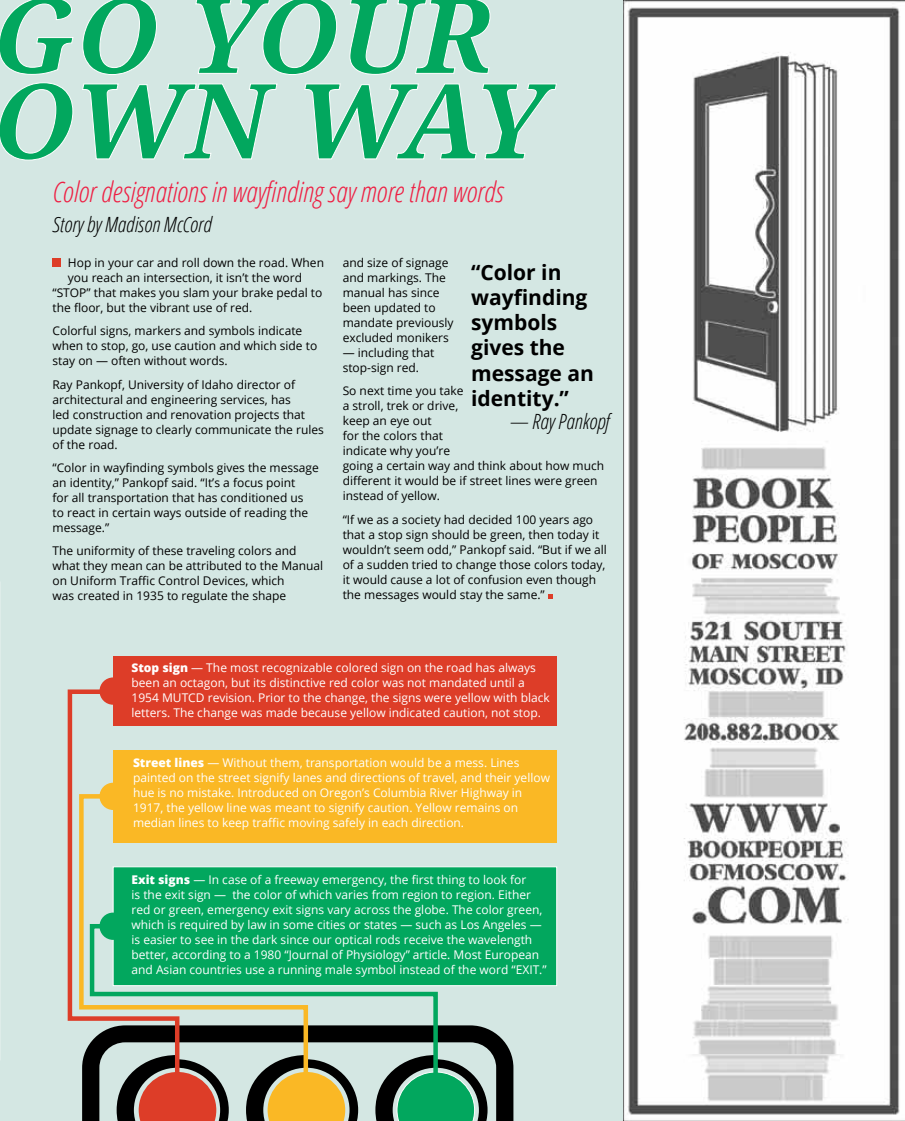
<style>
.page{position:relative;width:905px;height:1121px;background:#fff}
.page>*{position:absolute;margin:0;border:0;box-sizing:border-box;transform-origin:0 0}
.t1{font:italic 700 105px/85.5px "Droid Serif";letter-spacing:-.01em;color:#02a75e}
.t2{font:italic 300 condensed 28.35px "Open Sans";color:#ee1f43}
.t3{font:700 21px/25.2px "Open Sans";color:#000}
.t4{font:italic 300 condensed 21px "Open Sans";color:#000}
.t5{font:12px/15px "Open Sans";color:#000}
.t6{font:12px/15px "Open Sans";color:#fff}
.s1{font-weight:800}
</style>
<div class="page">
<div style="left:0;top:0;width:624px;height:1120px;background:#d4e7e3"></div>
<svg style="left:1px;top:0;width:72px;height:75px"></svg>
<svg style="left:82px;top:0;width:75px;height:75px"></svg>
<svg style="left:195px;top:0;width:142px;height:75px"></svg>
<svg style="left:349px;top:0;width:141px;height:75px"></svg>
<svg style="left:1px;top:82px;width:72px;height:78px"></svg>
<svg style="left:82px;top:83px;width:195px;height:76px"></svg>
<svg style="left:304px;top:83px;width:172px;height:76px"></svg>
<svg style="left:482px;top:84px;width:75px;height:75px"></svg>
<div style="left:52px;top:258px;width:9px;height:8px;background:#dd3d28"></div>
<svg style="left:548px;top:594px;width:5px;height:4px"></svg>
<img style="left:0;top:31px;width:1px;height:112px">
<div style="left:113px;top:866px;width:444px;height:119px;background:#02a75e;border:1px solid #fff"></div>
<div style="left:113px;top:750px;width:443px;height:92px;background:#fab825"></div>
<div style="left:113px;top:656px;width:443px;height:70px;background:#dd3d28"></div>
<svg style="left:82px;top:1025px;width:431px;height:95px;fill:#000"></svg>
<svg style="left:246px;top:1110px;width:112px;height:10px"></svg>
<svg style="left:375px;top:1055px;width:112px;height:65px"></svg>
<svg style="left:117px;top:1110px;width:112px;height:10px"></svg>
<div style="left:99px;top:677px;width:28px;height:27px;background:#dd3d28;border-radius:50%"></div>
<svg style="left:310px;top:983px;width:130px;height:127px"></svg>
<svg style="left:182px;top:842px;width:128px;height:268px"></svg>
<svg style="left:67px;top:687px;width:115px;height:427px"></svg>
<img style="left:623px;top:0;width:281px;height:1120px">
<h1 class="t1" style="left:-8px;top:-6px;width:555px">GO YOUR<br>OWN WAY</h1>
<h2 class="t2" style="left:52px;top:173px;width:452px">Color designations in wayfinding say more than words</h2>
<h3 class="t4" style="left:52px;top:210px;width:160px">Story by Madison McCord</h3>
<p class="t5" style="left:68px;top:255px;width:257px">Hop in your car and roll down the road. When</p>
<p class="t5" style="left:68px;top:270px;width:236px">you reach an intersection, it isn’t the word</p>
<p class="t5" style="left:53px;top:285px;width:271px">“STOP” that makes you slam your brake pedal to</p>
<p class="t5" style="left:53px;top:300px;width:201px">the floor, but the vibrant use of red.</p>
<p class="t5" style="left:53px;top:323px;width:266px">Colorful signs, markers and symbols indicate when to stop, go, use caution and which side to stay on — often without words.</p>
<p class="t5" style="left:53px;top:376px;width:273px">Ray Pankopf, University of Idaho director of architectural and engineering services, has<br>led construction and renovation projects that update signage to clearly communicate the rules of the road.</p>
<p class="t5" style="left:53px;top:459px;width:268px">“Color in wayfinding symbols gives the message an identity,” Pankopf said. “It’s a focus point<br>for all transportation that has conditioned us<br>to react in certain ways outside of reading the message.”  </p>
<p class="t5" style="left:53px;top:543px;width:272px">The uniformity of these traveling colors and what they mean can be attributed to the Manual on Uniform Traffic Control Devices, which<br>was created in 1935 to regulate the shape</p>
<p class="t5" style="left:343px;top:255px;width:112px">and size of signage and markings. The manual has since been updated to mandate previously excluded monikers</p>
<p class="t5" style="left:343px;top:345px;width:93px">— including that stop-sign red.</p>
<p class="t5" style="left:343px;top:383px;width:263px">So next time you take<br>a stroll, trek or drive,<br>keep an eye out<br>for the colors that<br>indicate why you’re<br>going a certain way and think about how much different it would be if street lines were green instead of yellow.</p>
<p class="t5" style="left:343px;top:511px;width:266px">“If we as a society had decided 100 years ago that a stop sign should be green, then today it wouldn’t seem odd,” Pankopf said. “But if we all of a sudden tried to change those colors today, it would cause a lot of confusion even though the messages would stay the same.”</p>
<h3 class="t3" style="left:471px;top:259px;width:124px">“Color in wayfinding symbols gives the message an identity.”</h3>
<h3 class="t4" style="left:509px;top:407px;width:101px">— Ray Pankopf</h3>
<p class="t6" style="left:131px;top:659px;width:420px"><span class="s1">Stop sign</span> — The most recognizable colored sign on the road has always been an octagon, but its distinctive red color was not mandated until a 1954 MUTCD revision. Prior to the change, the signs were yellow with black letters. The change was made because yellow indicated caution, not stop.</p>
<p class="t6" style="left:133px;top:755px;width:418px"><span class="s1">Street lines</span> — Without them, transportation would be a mess. Lines painted on the street signify lanes and directions of travel, and their yellow hue is no mistake. Introduced on Oregon’s Columbia River Highway in 1917, the yellow line was meant to signify caution. Yellow remains on median lines to keep traffic moving safely in each direction.</p>
<p class="t6" style="left:131px;top:871px;width:416px"><span class="s1">Exit signs</span> — In case of a freeway emergency, the first thing to look for<br>is the exit sign — the color of which varies from region to region. Either red or green, emergency exit signs vary across the globe. The color green, which is required by law in some cities or states — such as Los Angeles — is easier to see in the dark since our optical rods receive the wavelength better, according to a 1980 “Journal of Physiology” article. Most European and Asian countries use a running male symbol instead of the word “EXIT.”</p>
</div>
